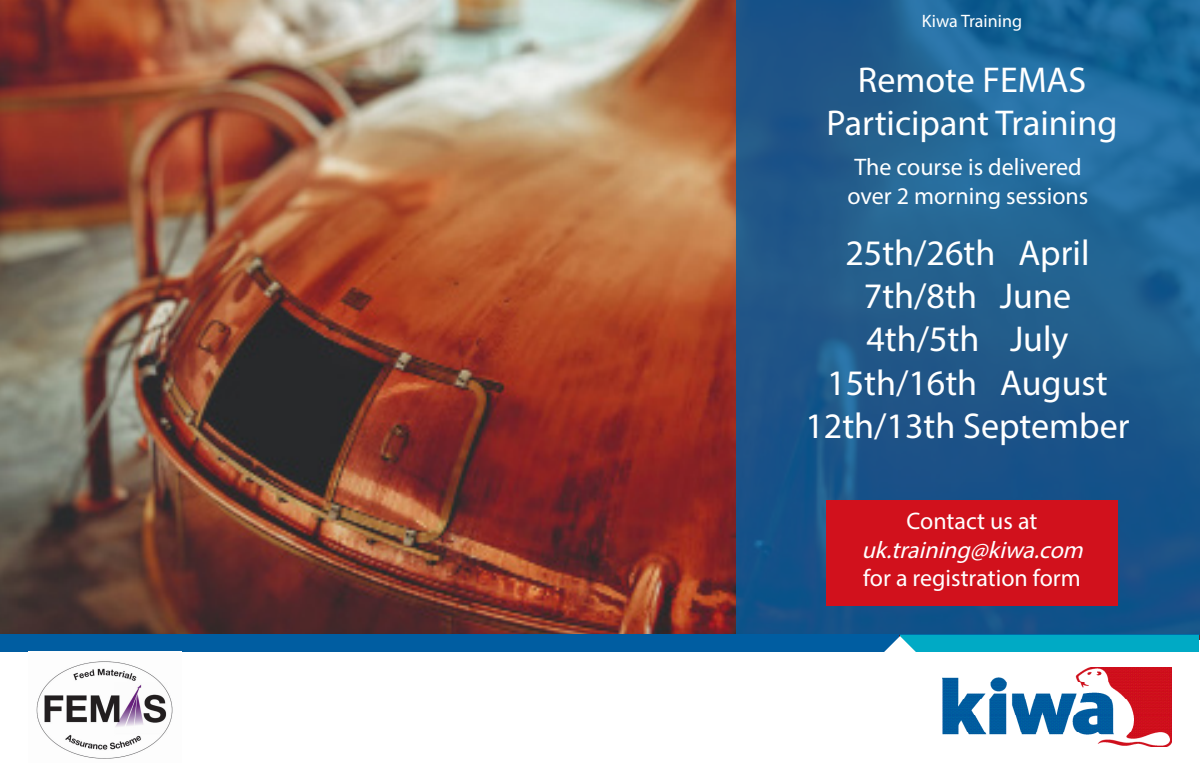
<style>
.page{position:relative;width:1200px;height:763px;background:#fff}
.page>*{position:absolute;margin:0;border:0;box-sizing:border-box;transform-origin:0 0}
.t1{font:36px "Myriad Pro";color:#fff}
.t2{font:24px "Myriad Pro";color:#fff}
.t3{font:italic 24px "Myriad Pro";color:#fff}
.t4{font:18px "Myriad Pro";color:#fff}
</style>
<div class="page">
<img style="left:0;top:0;width:1200px;height:640px">
<div style="left:0;top:634px;width:899px;height:18px;background:#005da1"></div>
<div style="left:900px;top:634px;width:299px;height:18px;background:#00aac5"></div>
<svg style="left:884px;top:636px;width:32px;height:16px"></svg>
<img style="left:942px;top:668px;width:230px;height:79px">
<svg style="left:736px;top:0;width:464px;height:635px;background:#1e5c8f"></svg>
<div style="left:826px;top:500px;width:292px;height:106px;background:#d1111c"></div>
<img style="left:36px;top:661px;width:137px;height:98px">
<p class="t4" style="left:922px;top:10px;width:102px">Kiwa Training</p>
<p class="t1" style="left:858px;top:58px;width:230px">Remote FEMAS</p>
<p class="t1" style="left:827px;top:101px;width:292px">Participant Training</p>
<p class="t2" style="left:854px;top:152px;width:229px">The course is delivered</p>
<p class="t2" style="left:848px;top:181px;width:242px">over 2 morning sessions</p>
<p class="t1" style="left:845px;top:231px;width:246px">25th/26th April</p>
<p class="t1" style="left:864px;top:274px;width:209px">7th/8th June</p>
<p class="t1" style="left:866px;top:317px;width:204px">4th/5th July</p>
<p class="t1" style="left:827px;top:360px;width:282px">15th/16th August</p>
<p class="t1" style="left:805px;top:404px;width:326px">12th/13th September</p>
<p class="t2" style="left:907px;top:506px;width:132px">Contact us at</p>
<p class="t3" style="left:861px;top:535px;width:230px">uk.training@kiwa.com</p>
<p class="t2" style="left:863px;top:564px;width:219px">for a registration form</p>
</div>
